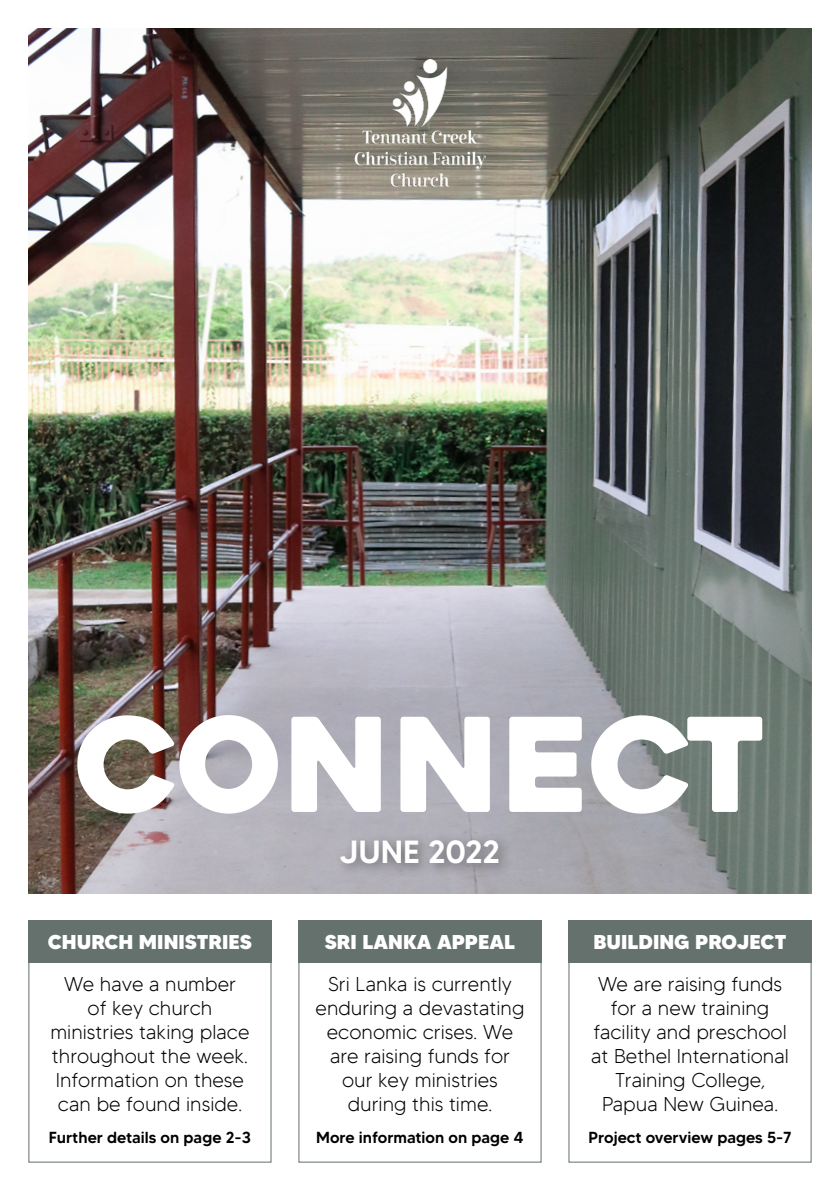
<style>
.page{position:relative;width:840px;height:1191px;background:#fff}
.page>*{position:absolute;margin:0;border:0;box-sizing:border-box;transform-origin:0 0}
.t1{font:130px "Heavitas";color:#fff}
.t2{font:500 32px "MADETOMMY";letter-spacing:-.01em;color:#fff}
.t3{font:300 20px/24px "MADETOMMY";color:#000;text-align:center}
.t4{font:800 20px "MADETOMMY";color:#fff}
.t5{font:500 16px "MADETOMMY";color:#000}
</style>
<div class="page">
<img style="left:28px;top:28px;width:783px;height:865px">
<div style="left:334px;top:832px;width:179px;height:45px;background:#000;opacity:.4"></div>
<div style="left:568px;top:920px;width:243px;height:43px;background:#65716d"></div>
<div style="left:28px;top:920px;width:243px;height:242px;border:1px solid #65716d"></div>
<div style="left:28px;top:920px;width:243px;height:43px;background:#65716d"></div>
<div style="left:298px;top:920px;width:243px;height:43px;background:#65716d"></div>
<img style="left:354px;top:60px;width:131px;height:130px">
<h1 class="t1" style="left:75px;top:685px;width:691px">CONNECT</h1>
<h2 class="t2" style="left:339px;top:831px;width:162px">JUNE 2022</h2>
<p class="t4" style="left:48px;top:929px;width:205px">CHURCH MINISTRIES</p>
<p class="t4" style="left:593px;top:929px;width:194px">BUILDING PROJECT</p>
<p class="t3" style="left:50px;top:972px;width:200px">We have a number<br>of key church ministries taking place throughout the week.<br>Information on these can be found inside.</p>
<p class="t5" style="left:49px;top:1127px;width:203px">Further details on page 2-3</p>
<p class="t4" style="left:325px;top:929px;width:191px">SRI LANKA APPEAL</p>
<p class="t3" style="left:315px;top:972px;width:210px">Sri Lanka is currently enduring a devastating economic crises. We are raising funds for our key ministries during this time.</p>
<p class="t5" style="left:316px;top:1127px;width:209px">More information on page 4</p>
<p class="t3" style="left:590px;top:972px;width:199px">We are raising funds for a new training facility and preschool at Bethel International<br>Training College,<br>Papua New Guinea.</p>
<p class="t5" style="left:588px;top:1127px;width:204px">Project overview pages 5-7</p>
</div>
